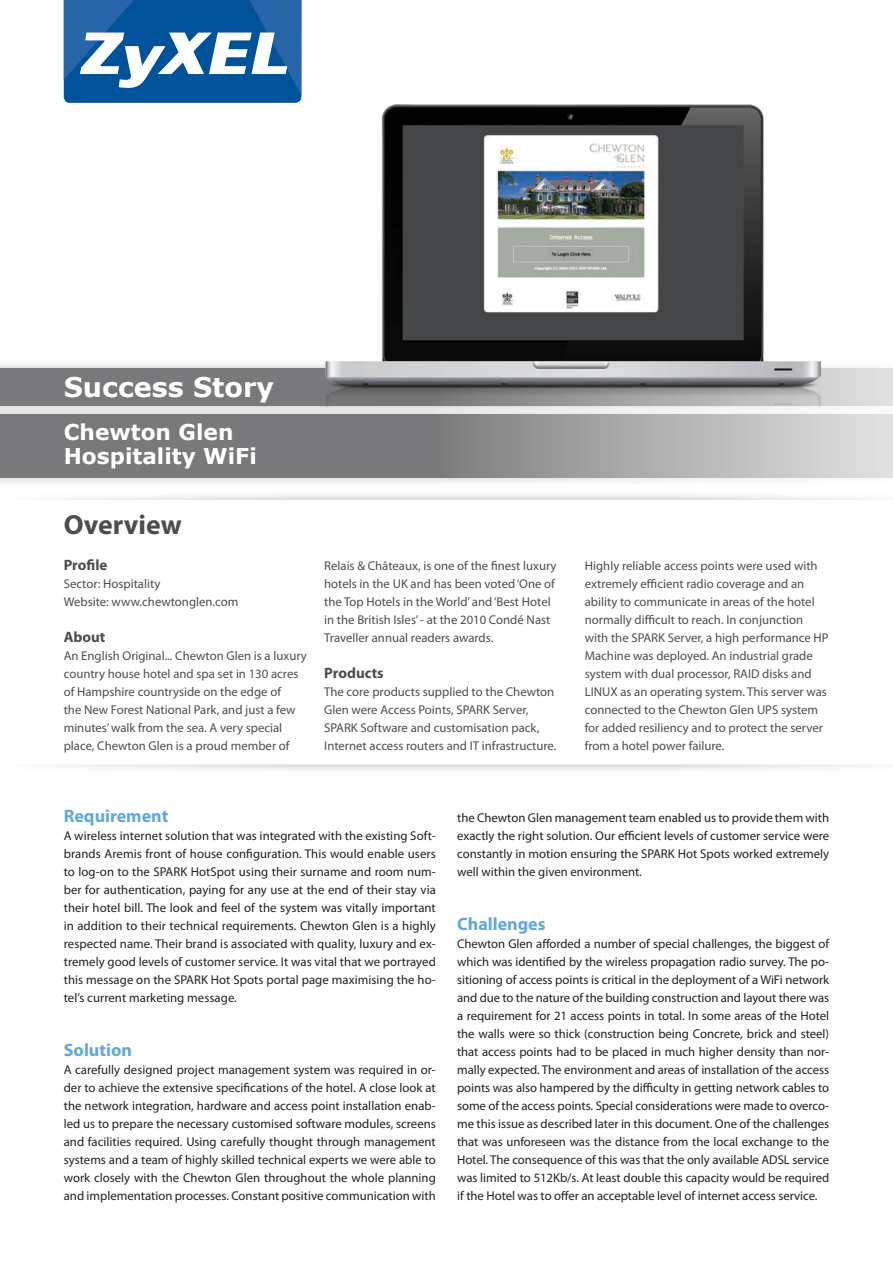
<style>
.page{position:relative;width:893px;height:1263px;background:#fff}
.page>*{position:absolute;margin:0;border:0;box-sizing:border-box;transform-origin:0 0}
.t1{font:700 27.75px "Myriad Pro";color:#4d4d4f}
.t2{font:700 27px "Verdana";color:#fff}
.t3{font:700 21.75px/24px "Verdana";color:#fff}
.t4{font:700 18px "Myriad Pro";color:#61a8d8}
.t5{font:700 15px "Myriad Pro";color:#4d4d4f}
.t6{font:12.75px/18px "Myriad Pro";color:#231f20;text-align:justify}
.t7{font:12.75px/18px "Myriad Pro";color:#4d4d4f}
</style>
<div class="page">
<svg style="left:64px;top:0;width:237px;height:103px"></svg>
<svg style="left:0;top:417px;width:893px;height:61px;background:#959596"></svg>
<svg style="left:0;top:368px;width:893px;height:38px;background:#878789"></svg>
<img style="left:294px;top:105px;width:549px;height:301px">
<h2 class="t2" style="left:64px;top:368px;width:212px">Success Story</h2>
<h3 class="t3" style="left:64px;top:420px;width:195px">Chewton Glen<br>Hospitality WiFi</h3>
<h1 class="t1" style="left:64px;top:507px;width:120px">Overview</h1>
<p class="t5" style="left:64px;top:555px;width:45px">Profile</p>
<p class="t7" style="left:64px;top:574px;width:176px">Sector: Hospitality<br>Website: www.chewtonglen.com</p>
<p class="t5" style="left:64px;top:627px;width:43px">About</p>
<p class="t7" style="left:64px;top:646px;width:245px">An English Original... Chewton Glen is a luxury country house hotel and spa set in 130 acres of Hampshire countryside on the edge of<br>the New Forest National Park, and just a few minutes’ walk from the sea. A very special place, Chewton Glen is a proud member of</p>
<p class="t7" style="left:324px;top:557px;width:234px">Relais &amp; Châteaux, is one of the finest luxury hotels in the UK and has been voted ‘One of the Top Hotels in the World’ and ‘Best Hotel in the British Isles’ - at the 2010 Condé Nast Traveller annual readers awards.</p>
<p class="t5" style="left:324px;top:663px;width:61px">Products</p>
<p class="t7" style="left:324px;top:682px;width:234px">The core products supplied to the Chewton Glen were Access Points, SPARK Server, SPARK Software and customisation pack, Internet access routers and IT infrastructure.</p>
<p class="t7" style="left:585px;top:556px;width:245px">Highly reliable access points were used with extremely efficient radio coverage and an ability to communicate in areas of the hotel normally difficult to reach. In conjunction with the SPARK Server, a high performance HP Machine was deployed. An industrial grade system with dual processor, RAID disks and LINUX as an operating system. This server was connected to the Chewton Glen UPS system for added resiliency and to protect the server from a hotel power failure.</p>
<h3 class="t4" style="left:64px;top:804px;width:106px">Requirement</h3>
<p class="t6" style="left:64px;top:826px;width:374px">A wireless internet solution that was integrated with the existing Soft&shy;brands Aremis front of house configuration. This would enable users to log-on to the SPARK HotSpot using their surname and room num&shy;ber for authentication, paying for any use at the end of their stay via their hotel bill. The look and feel of the system was vitally important in addition to their technical requirements. Chewton Glen is a highly respected name. Their brand is associated with quality, luxury and ex&shy;tremely good levels of customer service. It was vital that we portrayed this message on the SPARK Hot Spots portal page maximising the ho&shy;tel’s current marketing message.</p>
<h3 class="t4" style="left:64px;top:1038px;width:70px">Solution</h3>
<p class="t6" style="left:64px;top:1060px;width:374px">A carefully designed project management system was required in or&shy;der to achieve the extensive specifications of the hotel. A close look at the network integration, hardware and access point installation enab&shy;led us to prepare the necessary customised software modules, screens and facilities required. Using carefully thought through management systems and a team of highly skilled technical experts we were able to work closely with the Chewton Glen throughout the whole planning and implementation processes. Constant positive communication with</p>
<p class="t6" style="left:457px;top:809px;width:374px">the Chewton Glen management team enabled us to provide them with exactly the right solution. Our efficient levels of customer service were constantly in motion ensuring the SPARK Hot Spots worked extremely well within the given environment.</p>
<h3 class="t4" style="left:457px;top:912px;width:90px">Challenges</h3>
<p class="t6" style="left:457px;top:934px;width:374px">Chewton Glen afforded a number of special challenges, the biggest of which was identified by the wireless propagation radio survey. The po&shy;sitioning of access points is critical in the deployment of a WiFi network and due to the nature of the building construction and layout there was a requirement for 21 access points in total. In some areas of the Hotel the walls were so thick (construction being Concrete, brick and steel) that access points had to be placed in much higher density than nor&shy;mally expected. The environment and areas of installation of the access points was also hampered by the difficulty in getting network cables to some of the access points. Special considerations were made to overco&shy;me this issue as described later in this document. One of the challenges that was unforeseen was the distance from the local exchange to the Hotel. The consequence of this was that the only available ADSL service was limited to 512Kb/s. At least double this capacity would be required if the Hotel was to offer an acceptable level of internet access service.</p>
</div>
